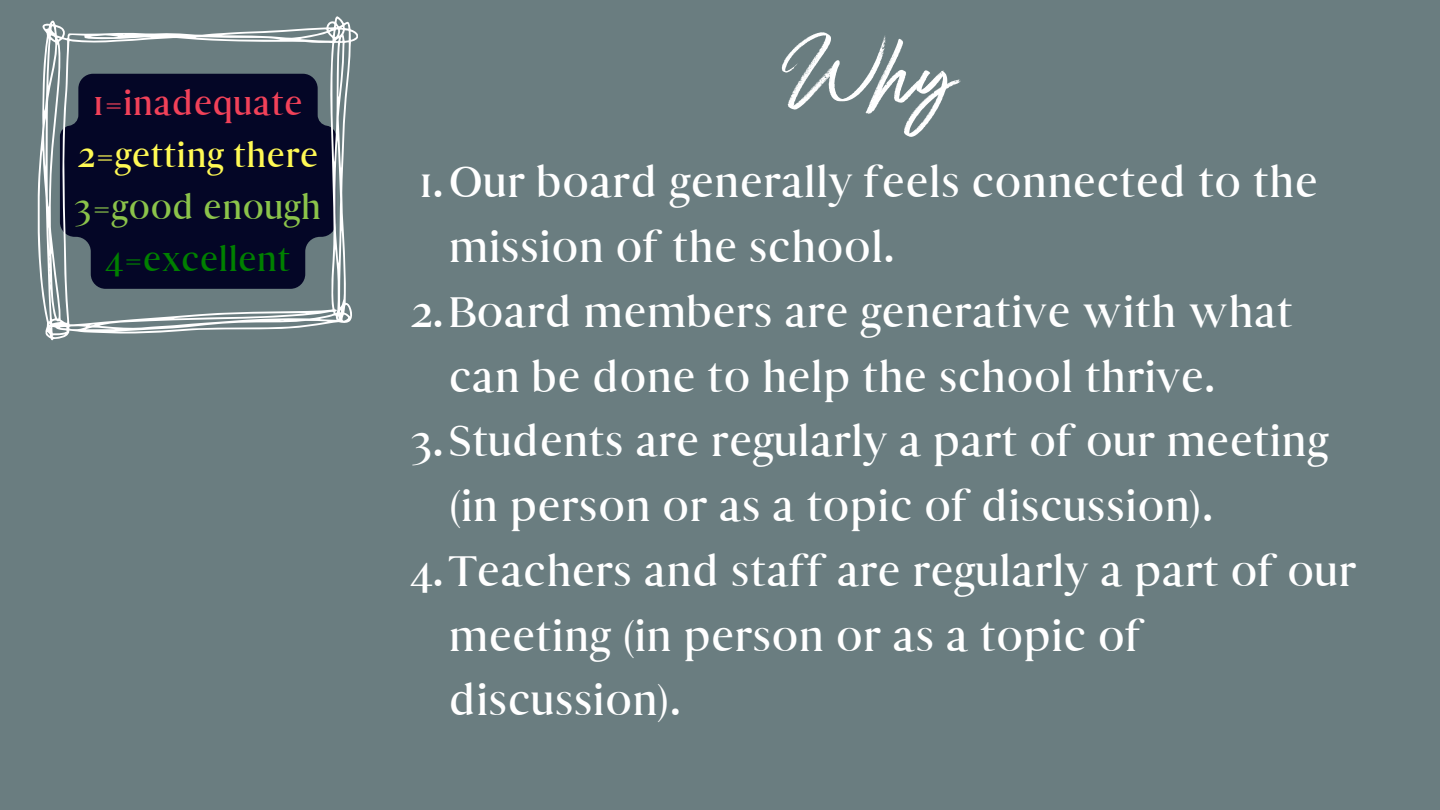
<style>
.page{position:relative;width:1440px;height:810px;background:#6a7d80}
.page>*{position:absolute;margin:0;border:0;box-sizing:border-box;transform-origin:0 0}
.t1{font:92px "Qindom";color:#fff}
.t2{font:46.4px/64.8px "Hyogo";color:#fff}
.t3{font:37.2px "Hyogo";color:#fff954}
.t4{font:37.2px "Hyogo";color:#f14159}
.t5{font:37.2px "Hyogo";color:#8bc34a}
.t6{font:37.2px "Hyogo";color:#008000}
</style>
<div class="page">
<svg style="left:38px;top:16px;width:320px;height:324px;fill:#040626"></svg>
<p class="t4" style="left:93px;top:81px;width:211px">1=inadequate</p>
<p class="t3" style="left:77px;top:133px;width:243px">2=getting there</p>
<p class="t5" style="left:75px;top:185px;width:248px">3=good enough</p>
<p class="t6" style="left:106px;top:237px;width:186px">4=excellent</p>
<p class="t1" style="left:800px;top:4px;width:161px">Why</p>
<p class="t2" style="left:449px;top:150px;width:871px;text-indent:-29px">1.Our board generally feels connected to the mission of the school.</p>
<p class="t2" style="left:449px;top:280px;width:846px;text-indent:-38px">2.Board members are generative with what can be done to help the school thrive.</p>
<p class="t2" style="left:449px;top:409px;width:881px;text-indent:-37px">3.Students are regularly a part of our meeting (in person or as a topic of discussion).</p>
<p class="t2" style="left:449px;top:539px;width:909px;text-indent:-38px">4.Teachers and staff are regularly a part of our meeting (in person or as a topic of discussion).</p>
</div>
